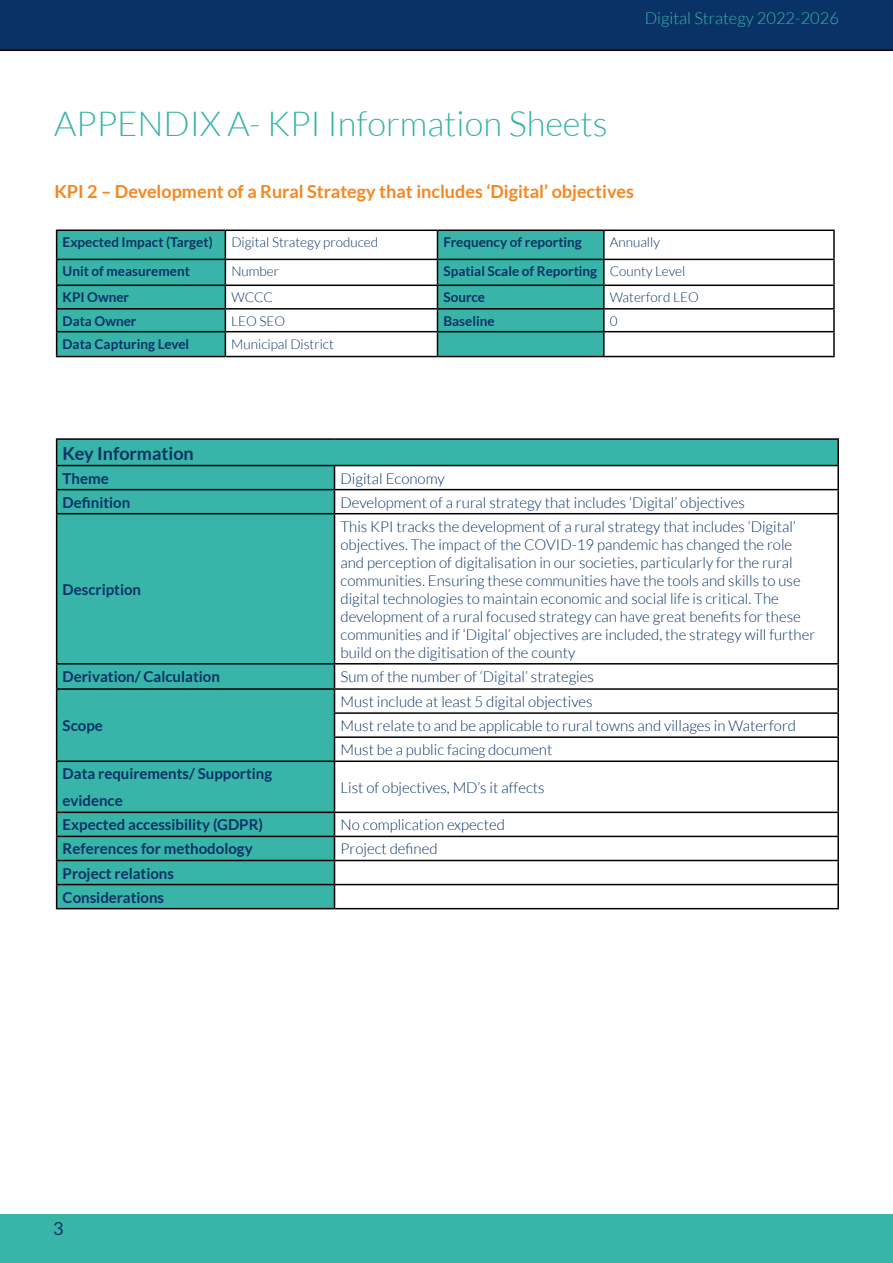
<style>
.page{position:relative;width:893px;height:1263px;background:#fff}
.page>*{position:absolute;margin:0;border:0;box-sizing:border-box;transform-origin:0 0}
.t1{font:300 34.5px "Lato";color:#39b4a8}
.t2{font:700 18px "Lato";color:#f6861f}
.t3{font:700 18px "Lato";color:#093266}
.t4{font:18px "Lato";color:#093266}
.t5{font:300 16.5px "Lato";color:#39b4a8}
.t6{font:300 15px/18px "Lato";color:#093266}
.t7{font:700 15px/27px "Lato";color:#093266}
.t8{font:700 13.5px "Lato";color:#093266}
.t9{font:300 13.5px "Lato";color:#093266}
.s1{font-weight:300}
</style>
<div class="page">
<div style="left:0;top:0;width:893px;height:51px;background:#093266"></div>
<div style="left:0;top:1214px;width:893px;height:49px;background:#39b4a8"></div>
<svg style="left:57px;top:231px;width:546px;height:125px;fill:#39b4a8"></svg>
<hr style="left:56px;top:230px;width:169px;height:1px;background:#000">
<hr style="left:225px;top:230px;width:212px;height:1px;background:#000">
<hr style="left:437px;top:230px;width:167px;height:1px;background:#000">
<hr style="left:604px;top:230px;width:231px;height:1px;background:#000">
<hr style="left:603px;top:231px;width:2px;height:28px;background:#000">
<hr style="left:833px;top:231px;width:2px;height:28px;background:#000">
<hr style="left:56px;top:259px;width:169px;height:1px;background:#000">
<hr style="left:225px;top:259px;width:212px;height:1px;background:#000">
<hr style="left:437px;top:259px;width:167px;height:1px;background:#000">
<hr style="left:604px;top:259px;width:231px;height:1px;background:#000">
<hr style="left:603px;top:260px;width:2px;height:25px;background:#000">
<hr style="left:833px;top:260px;width:2px;height:25px;background:#000">
<hr style="left:56px;top:285px;width:169px;height:1px;background:#000">
<hr style="left:225px;top:285px;width:212px;height:1px;background:#000">
<hr style="left:437px;top:285px;width:167px;height:1px;background:#000">
<hr style="left:604px;top:285px;width:231px;height:1px;background:#000">
<hr style="left:603px;top:286px;width:2px;height:22px;background:#000">
<hr style="left:833px;top:286px;width:2px;height:22px;background:#000">
<hr style="left:56px;top:308px;width:169px;height:2px;background:#000">
<hr style="left:225px;top:308px;width:212px;height:2px;background:#000">
<hr style="left:437px;top:308px;width:167px;height:2px;background:#000">
<hr style="left:604px;top:308px;width:231px;height:2px;background:#000">
<hr style="left:603px;top:310px;width:2px;height:21px;background:#000">
<hr style="left:833px;top:310px;width:2px;height:21px;background:#000">
<hr style="left:56px;top:331px;width:169px;height:1px;background:#000">
<svg style="left:56px;top:231px;width:1px;height:125px"></svg>
<hr style="left:225px;top:331px;width:212px;height:1px;background:#000">
<svg style="left:225px;top:231px;width:1px;height:125px"></svg>
<hr style="left:437px;top:331px;width:167px;height:1px;background:#000">
<svg style="left:437px;top:231px;width:1px;height:125px"></svg>
<hr style="left:604px;top:331px;width:231px;height:1px;background:#000">
<hr style="left:603px;top:332px;width:2px;height:24px;background:#000">
<hr style="left:833px;top:332px;width:2px;height:24px;background:#000">
<hr style="left:56px;top:356px;width:169px;height:1px;background:#000">
<hr style="left:225px;top:356px;width:212px;height:1px;background:#000">
<hr style="left:437px;top:356px;width:167px;height:1px;background:#000">
<hr style="left:604px;top:356px;width:231px;height:1px;background:#000">
<svg style="left:57px;top:440px;width:780px;height:468px"></svg>
<hr style="left:56px;top:438px;width:278px;height:2px;background:#000">
<hr style="left:334px;top:438px;width:505px;height:2px;background:#000">
<hr style="left:837px;top:440px;width:2px;height:25px;background:#000">
<hr style="left:56px;top:465px;width:278px;height:1px;background:#000">
<hr style="left:334px;top:465px;width:505px;height:1px;background:#000">
<hr style="left:837px;top:466px;width:2px;height:23px;background:#000">
<hr style="left:56px;top:489px;width:278px;height:1px;background:#000">
<svg style="left:56px;top:440px;width:1px;height:73px"></svg>
<hr style="left:334px;top:489px;width:505px;height:1px;background:#000">
<svg style="left:334px;top:466px;width:1px;height:47px"></svg>
<hr style="left:837px;top:490px;width:2px;height:23px;background:#000">
<hr style="left:56px;top:513px;width:278px;height:1px;background:#000">
<hr style="left:56px;top:514px;width:1px;height:149px;background:#000">
<hr style="left:334px;top:513px;width:505px;height:1px;background:#000">
<hr style="left:334px;top:514px;width:1px;height:149px;background:#000">
<hr style="left:837px;top:514px;width:2px;height:149px;background:#000">
<hr style="left:56px;top:663px;width:278px;height:1px;background:#000">
<hr style="left:334px;top:663px;width:505px;height:1px;background:#000">
<hr style="left:837px;top:664px;width:2px;height:24px;background:#000">
<hr style="left:56px;top:688px;width:278px;height:2px;background:#000">
<hr style="left:334px;top:688px;width:505px;height:2px;background:#000">
<hr style="left:837px;top:690px;width:2px;height:22px;background:#000">
<hr style="left:334px;top:712px;width:505px;height:2px;background:#000">
<hr style="left:837px;top:714px;width:2px;height:22px;background:#000">
<svg style="left:56px;top:664px;width:1px;height:96px"></svg>
<hr style="left:334px;top:736px;width:505px;height:2px;background:#000">
<svg style="left:334px;top:664px;width:1px;height:96px"></svg>
<hr style="left:837px;top:738px;width:2px;height:22px;background:#000">
<hr style="left:56px;top:760px;width:278px;height:2px;background:#000">
<hr style="left:56px;top:762px;width:1px;height:49px;background:#000">
<hr style="left:334px;top:760px;width:505px;height:2px;background:#000">
<hr style="left:334px;top:762px;width:1px;height:49px;background:#000">
<hr style="left:837px;top:762px;width:2px;height:49px;background:#000">
<hr style="left:56px;top:811px;width:278px;height:2px;background:#000">
<hr style="left:334px;top:811px;width:505px;height:2px;background:#000">
<hr style="left:837px;top:813px;width:2px;height:23px;background:#000">
<hr style="left:56px;top:836px;width:278px;height:1px;background:#000">
<hr style="left:334px;top:836px;width:505px;height:1px;background:#000">
<hr style="left:837px;top:837px;width:2px;height:23px;background:#000">
<hr style="left:56px;top:860px;width:278px;height:1px;background:#000">
<hr style="left:334px;top:860px;width:505px;height:1px;background:#000">
<hr style="left:837px;top:861px;width:2px;height:23px;background:#000">
<hr style="left:56px;top:884px;width:278px;height:1px;background:#000">
<svg style="left:56px;top:813px;width:1px;height:95px"></svg>
<hr style="left:334px;top:884px;width:505px;height:1px;background:#000">
<svg style="left:334px;top:813px;width:1px;height:95px"></svg>
<hr style="left:837px;top:885px;width:2px;height:23px;background:#000">
<hr style="left:56px;top:908px;width:278px;height:1px;background:#000">
<hr style="left:334px;top:908px;width:505px;height:1px;background:#000">
<h1 class="t1" style="left:54px;top:105px;width:555px">APPENDIX A- KPI Information Sheets</h1>
<p class="t5" style="left:645px;top:9px;width:196px">Digital Strategy 2022-2026</p>
<p class="t2" style="left:54px;top:181px;width:581px">KPI 2 – Development of a Rural Strategy that includes ‘Digital’ objectives</p>
<p class="t8" style="left:63px;top:234px;width:152px">Expected Impact (Target)</p>
<p class="t9" style="left:231px;top:235px;width:148px">Digital Strategy produced</p>
<p class="t8" style="left:443px;top:234px;width:140px">Frequency of reporting</p>
<p class="t9" style="left:610px;top:235px;width:52px">Annually</p>
<p class="t8" style="left:63px;top:264px;width:129px">Unit of measurement</p>
<p class="t9" style="left:231px;top:264px;width:49px">Number</p>
<p class="t8" style="left:443px;top:264px;width:243px">Spatial Scale of Reporting <span class="s1">County Level</span></p>
<p class="t8" style="left:63px;top:289px;width:68px">KPI Owner</p>
<p class="t9" style="left:231px;top:290px;width:43px">WCCC</p>
<p class="t8" style="left:443px;top:289px;width:43px">Source</p>
<p class="t9" style="left:610px;top:290px;width:91px">Waterford LEO</p>
<p class="t8" style="left:63px;top:313px;width:75px">Data Owner</p>
<p class="t9" style="left:231px;top:314px;width:56px">LEO SEO</p>
<p class="t8" style="left:443px;top:313px;width:53px">Baseline</p>
<p class="t9" style="left:610px;top:314px;width:9px">0</p>
<p class="t8" style="left:63px;top:336px;width:128px">Data Capturing Level</p>
<p class="t9" style="left:231px;top:336px;width:104px">Municipal District</p>
<p class="t3" style="left:63px;top:443px;width:133px">Key Information</p>
<p class="t7" style="left:63px;top:464px;width:48px">Theme</p>
<p class="t6" style="left:340px;top:469px;width:106px">Digital Economy</p>
<p class="t7" style="left:63px;top:488px;width:69px">Definition</p>
<p class="t6" style="left:340px;top:493px;width:406px">Development of a rural strategy that includes ‘Digital’ objectives</p>
<p class="t7" style="left:63px;top:576px;width:80px">Description</p>
<p class="t6" style="left:340px;top:517px;width:476px">This KPI tracks the development of a rural strategy that includes ‘Digital’ objectives. The impact of the COVID-19 pandemic has changed the role and perception of digitalisation in our societies, particularly for the rural communities. Ensuring these communities have the tools and skills to use digital technologies to maintain economic and social life is critical. The development of a rural focused strategy can have great benefits for these communities and if ‘Digital’ objectives are included, the strategy will further build on the digitisation of the county</p>
<p class="t7" style="left:63px;top:663px;width:159px">Derivation/ Calculation</p>
<p class="t6" style="left:340px;top:668px;width:255px">Sum of the number of ‘Digital’ strategies</p>
<p class="t7" style="left:63px;top:712px;width:42px">Scope</p>
<p class="t6" style="left:340px;top:690px;width:457px;line-height:24.2px">Must include at least 5 digital objectives<br>Must relate to and be applicable to rural towns and villages in Waterford<br>Must be a public facing document</p>
<p class="t7" style="left:63px;top:760px;width:211px">Data requirements/ Supporting evidence</p>
<p class="t6" style="left:340px;top:778px;width:206px">List of objectives, MD’s it affects</p>
<p class="t7" style="left:63px;top:811px;width:202px">Expected accessibility (GDPR)</p>
<p class="t6" style="left:340px;top:816px;width:166px">No complication expected</p>
<p class="t7" style="left:63px;top:835px;width:192px">References for methodology</p>
<p class="t6" style="left:340px;top:840px;width:99px">Project defined</p>
<p class="t7" style="left:63px;top:861px;width:113px;line-height:24.2px">Project relations<br>Considerations</p>
<p class="t4" style="left:53px;top:1218px;width:12px">3</p>
</div>
